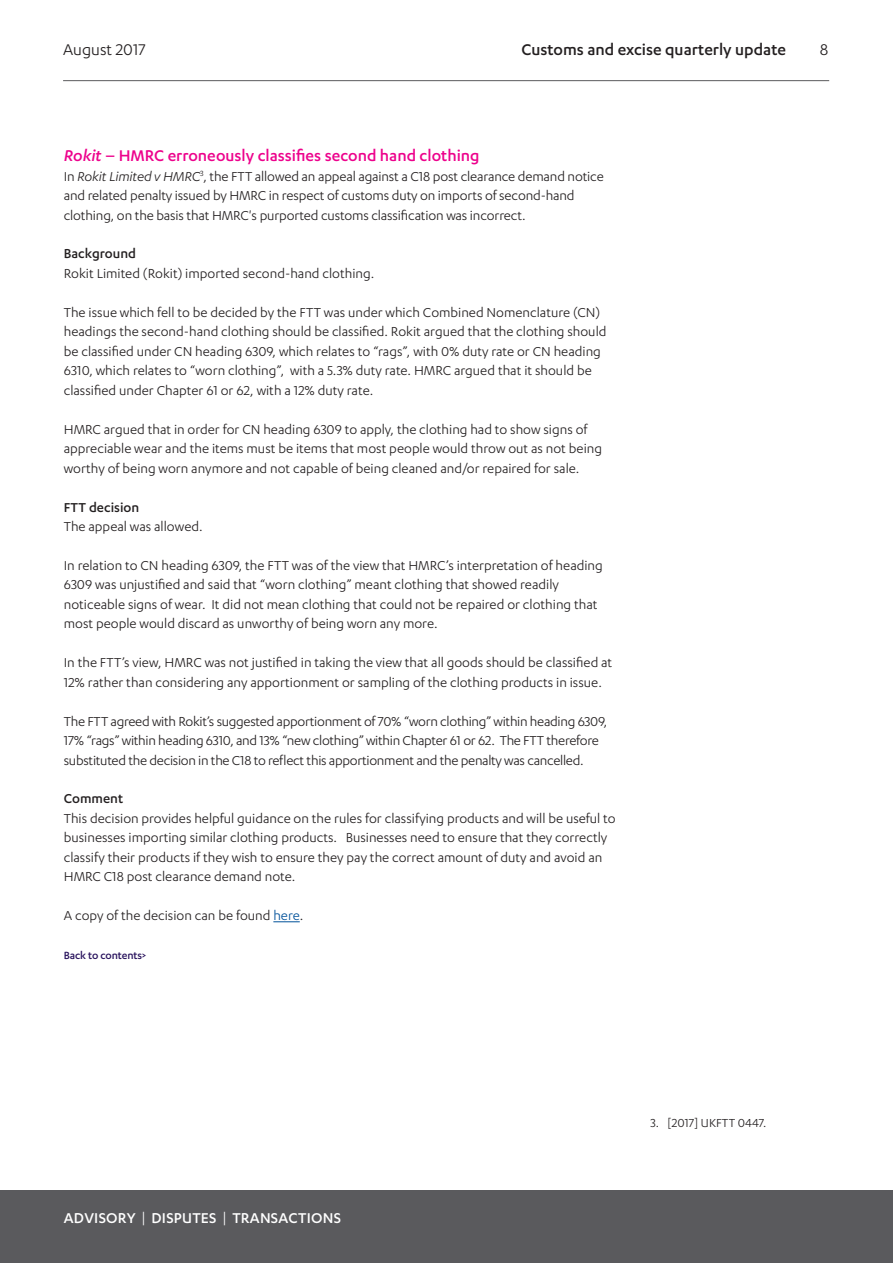
<style>
.page{position:relative;width:893px;height:1263px;background:#fff}
.page>*{position:absolute;margin:0;border:0;box-sizing:border-box;transform-origin:0 0}
.Heading_2__pink{font:500 18px "Karbon";color:#ed028c}
.t1{font:500 18px "Karbon";color:#231f20}
.t2{font:18px "Karbon";color:#231f20}
.t3{font:500 16.5px "Karbon";letter-spacing:.015em;color:#fff}
.Body{font:15px/19.5px "Karbon";color:#231f20}
.Body-2{font:15px/19.5px "Karbon";letter-spacing:-.02em;color:#231f20}
.Heading_3{font:500 15px "Karbon";color:#231f20}
.t4{font:13.5px "Karbon";color:#231f20}
.Body-3{font:500 12px "Karbon";letter-spacing:-.01em;color:#29135d}
.s1{font-style:italic}
.s2{color:#01519a}
.s3{font-weight:400}
</style>
<div class="page">
<hr style="left:63px;top:80px;width:766px;height:1px;background:#5a5a5d">
<div style="left:0;top:1191px;width:893px;height:72px;background:#5a5a5d"></div>
<svg style="left:273px;top:921px;width:27px;height:1px"></svg>
<p class="t2" style="left:63px;top:39px;width:84px">August 2017</p>
<p class="t1" style="left:521px;top:39px;width:266px">Customs and excise quarterly update</p>
<p class="t2" style="left:820px;top:39px;width:10px">8</p>
<p class="Heading_2__pink" style="left:64px;top:146px;width:417px"><span class="s1">Rokit</span> – HMRC erroneously classifies second hand clothing</p>
<p class="Body" style="left:64px;top:166px;width:541px">In <span class="s1">Rokit Limited v HMRC</span><sup>3</sup>, the FTT allowed an appeal against a C18 post clearance demand notice and related penalty issued by HMRC in respect of customs duty on imports of second-hand clothing, on the basis that HMRC's purported customs classification was incorrect.</p>
<p class="Heading_3" style="left:64px;top:245px;width:74px">Background</p>
<p class="Body" style="left:64px;top:263px;width:312px">Rokit Limited (Rokit) imported second-hand clothing.</p>
<p class="Body" style="left:64px;top:302px;width:544px">The issue which fell to be decided by the FTT was under which Combined Nomenclature (CN) headings the second-hand clothing should be classified. Rokit argued that the clothing should be classified under CN heading 6309, which relates to “rags”, with 0% duty rate or CN heading 6310, which relates to “worn clothing”, with a 5.3% duty rate. HMRC argued that it should be classified under Chapter 61 or 62, with a 12% duty rate.</p>
<p class="Body" style="left:64px;top:419px;width:540px">HMRC argued that in order for CN heading 6309 to apply, the clothing had to show signs of appreciable wear and the items must be items that most people would throw out as not being worthy of being worn anymore and not capable of being cleaned and/or repaired for sale.</p>
<p class="Heading_3" style="left:64px;top:498px;width:77px">FTT decision</p>
<p class="Body" style="left:64px;top:516px;width:140px">The appeal was allowed.</p>
<p class="Body" style="left:64px;top:555px;width:541px">In relation to CN heading 6309, the FTT was of the view that HMRC’s interpretation of heading 6309 was unjustified and said that “worn clothing” meant clothing that showed readily noticeable signs of wear. It did not mean clothing that could not be repaired or clothing that most people would discard as unworthy of being worn any more.</p>
<p class="Body" style="left:64px;top:652px;width:550px">In the FTT’s view, HMRC was not justified in taking the view that all goods should be classified at<br>12% rather than considering any apportionment or sampling of the clothing products in issue.</p>
<p class="Body-2" style="left:64px;top:711px;width:545px">The FTT agreed with Rokit’s suggested apportionment of 70% “worn clothing” within heading 6309,<br>17% “rags” within heading 6310, and 13% “new clothing” within Chapter 61 or 62. The FTT therefore substituted the decision in the C18 to reflect this apportionment and the penalty was cancelled.</p>
<p class="Heading_3" style="left:64px;top:790px;width:61px">Comment</p>
<p class="Body" style="left:64px;top:808px;width:553px">This decision provides helpful guidance on the rules for classifying products and will be useful to businesses importing similar clothing products. Businesses need to ensure that they correctly classify their products if they wish to ensure they pay the correct amount of duty and avoid an HMRC C18 post clearance demand note.</p>
<p class="Body" style="left:64px;top:905px;width:241px">A copy of the decision can be found <span class="s2">here</span>.</p>
<p class="Body-3" style="left:64px;top:949px;width:84px">Back to contents&gt;</p>
<p class="t3" style="left:64px;top:1208px;width:279px">ADVISORY <span class="s3">|</span> DISPUTES <span class="s3">|</span> TRANSACTIONS</p>
<p class="t4" style="left:651px;top:1115px;width:117px">3. [2017] UKFTT 0447.</p>
</div>
